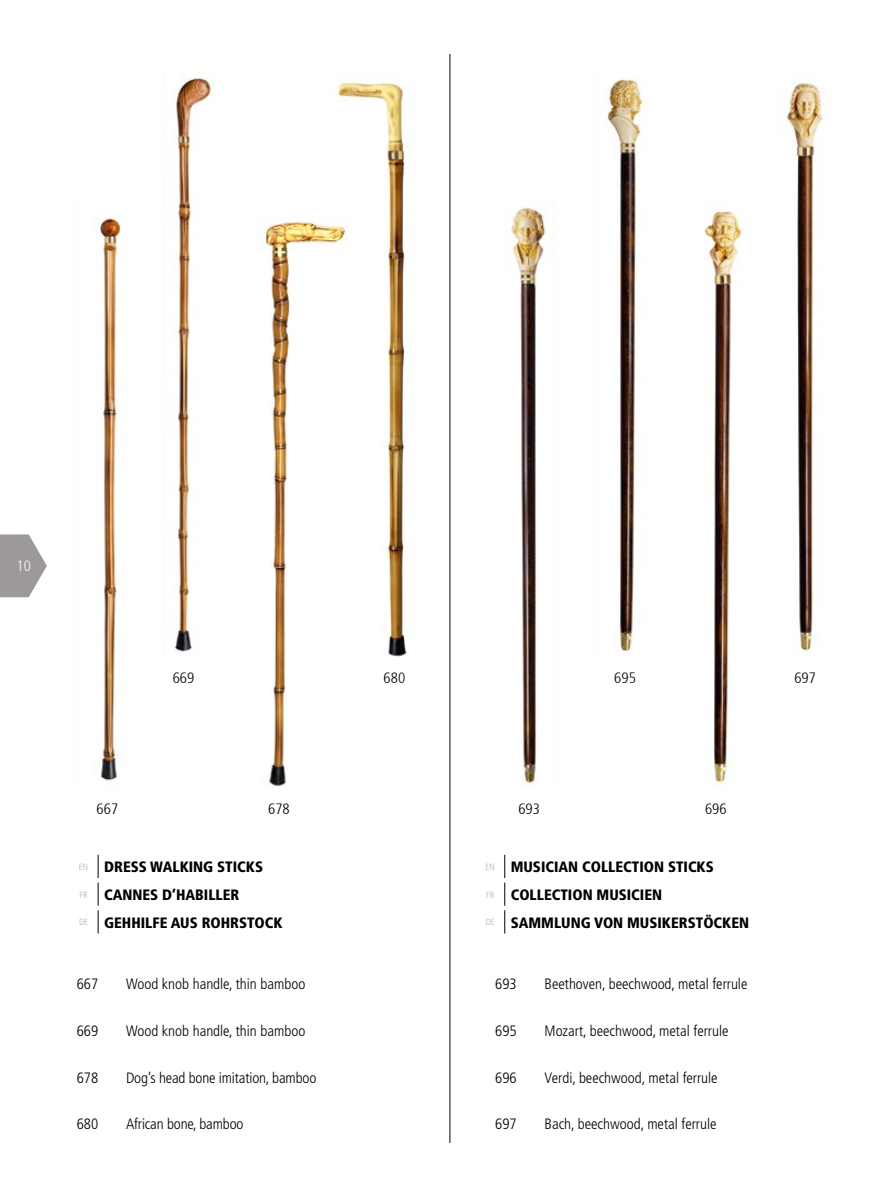
<style>
.page{position:relative;width:893px;height:1191px;background:#fff}
.page>*{position:absolute;margin:0;border:0;box-sizing:border-box;transform-origin:0 0}
.t1{font:300 condensed 15px "Frutiger";color:#000}
.t2{font:900 condensed 15px "Frutiger";color:#000}
.t3{font:300 condensed 15px "Frutiger 47";color:#000}
.t4{font:300 condensed 15px "Frutiger 47";color:#fff}
.s1{font-weight:300;font-size:9px;color:#b1b3b4}
</style>
<div class="page">
<img style="left:337px;top:82px;width:70px;height:575px">
<img style="left:787px;top:82px;width:37px;height:570px">
<img style="left:175px;top:77px;width:38px;height:575px">
<img style="left:606px;top:79px;width:38px;height:573px">
<img style="left:265px;top:199px;width:89px;height:587px">
<img style="left:704px;top:210px;width:39px;height:573px">
<img style="left:99px;top:218px;width:22px;height:563px">
<img style="left:511px;top:207px;width:35px;height:578px">
<hr style="left:450px;top:54px;width:1px;height:1088px;background:#000">
<svg style="left:98px;top:854px;width:1px;height:79px"></svg>
<svg style="left:504px;top:854px;width:1px;height:79px"></svg>
<svg style="left:0;top:534px;width:47px;height:63px"></svg>
<p class="t4" style="left:17px;top:557px;width:16px">10</p>
<p class="t3" style="left:173px;top:669px;width:23px">669</p>
<p class="t3" style="left:614px;top:669px;width:23px">695</p>
<p class="t3" style="left:384px;top:669px;width:23px">680</p>
<p class="t3" style="left:794px;top:669px;width:23px">697</p>
<p class="t3" style="left:97px;top:800px;width:23px">667</p>
<p class="t3" style="left:518px;top:800px;width:23px">693</p>
<p class="t3" style="left:268px;top:800px;width:23px">678</p>
<p class="t3" style="left:705px;top:800px;width:23px">696</p>
<p class="t2" style="left:79px;top:857px;width:35px"><span class="s1">EN</span> DRESS</p>
<p class="t2" style="left:150px;top:857px;width:10px">WALKING</p>
<p class="t2" style="left:217px;top:857px;width:9px">STICKS</p>
<p class="t2" style="left:80px;top:885px;width:35px"><span class="s1">FR</span> CANNES</p>
<p class="t2" style="left:162px;top:885px;width:23px">D’HABILLER</p>
<p class="t2" style="left:79px;top:913px;width:44px"><span class="s1">DE</span> GEHHIL</p>
<p class="t2" style="left:152px;top:913px;width:29px">FE AUS</p>
<p class="t2" style="left:202px;top:913px;width:19px">ROHRSTOCK</p>
<p class="t1" style="left:77px;top:975px;width:23px">667</p>
<p class="t1" style="left:126px;top:975px;width:181px">Wood knob handle, thin bamboo</p>
<p class="t1" style="left:77px;top:1022px;width:23px">669</p>
<p class="t1" style="left:126px;top:1022px;width:181px">Wood knob handle, thin bamboo</p>
<p class="t1" style="left:77px;top:1069px;width:23px">678</p>
<p class="t1" style="left:126px;top:1069px;width:192px">Dog’s head bone imitation, bamboo</p>
<p class="t1" style="left:77px;top:1115px;width:23px">680</p>
<p class="t1" style="left:126px;top:1115px;width:119px">African bone, bamboo</p>
<p class="t2" style="left:486px;top:857px;width:35px"><span class="s1">EN</span> MUSICIAN</p>
<p class="t2" style="left:582px;top:857px;width:10px">COLLECTION</p>
<p class="t2" style="left:668px;top:857px;width:9px">STICKS</p>
<p class="t2" style="left:486px;top:885px;width:34px"><span class="s1">FR</span> COLLECTION</p>
<p class="t2" style="left:597px;top:885px;width:9px">MUSICIEN</p>
<p class="t2" style="left:486px;top:913px;width:45px"><span class="s1">DE</span> SAMMLUNG</p>
<p class="t2" style="left:594px;top:913px;width:55px">VON MUSIKERST</p>
<p class="t2" style="left:703px;top:913px;width:20px">ÖCKEN</p>
<p class="t1" style="left:495px;top:975px;width:23px">693</p>
<p class="t1" style="left:545px;top:975px;width:204px">Beethoven, beechwood, metal ferrule</p>
<p class="t1" style="left:495px;top:1022px;width:23px">695</p>
<p class="t1" style="left:545px;top:1022px;width:185px">Mozart, beechwood, metal ferrule</p>
<p class="t1" style="left:495px;top:1069px;width:23px">696</p>
<p class="t1" style="left:545px;top:1069px;width:175px">Verdi, beechwood, metal ferrule</p>
<p class="t1" style="left:495px;top:1115px;width:23px">697</p>
<p class="t1" style="left:545px;top:1115px;width:173px">Bach, beechwood, metal ferrule</p>
</div>
